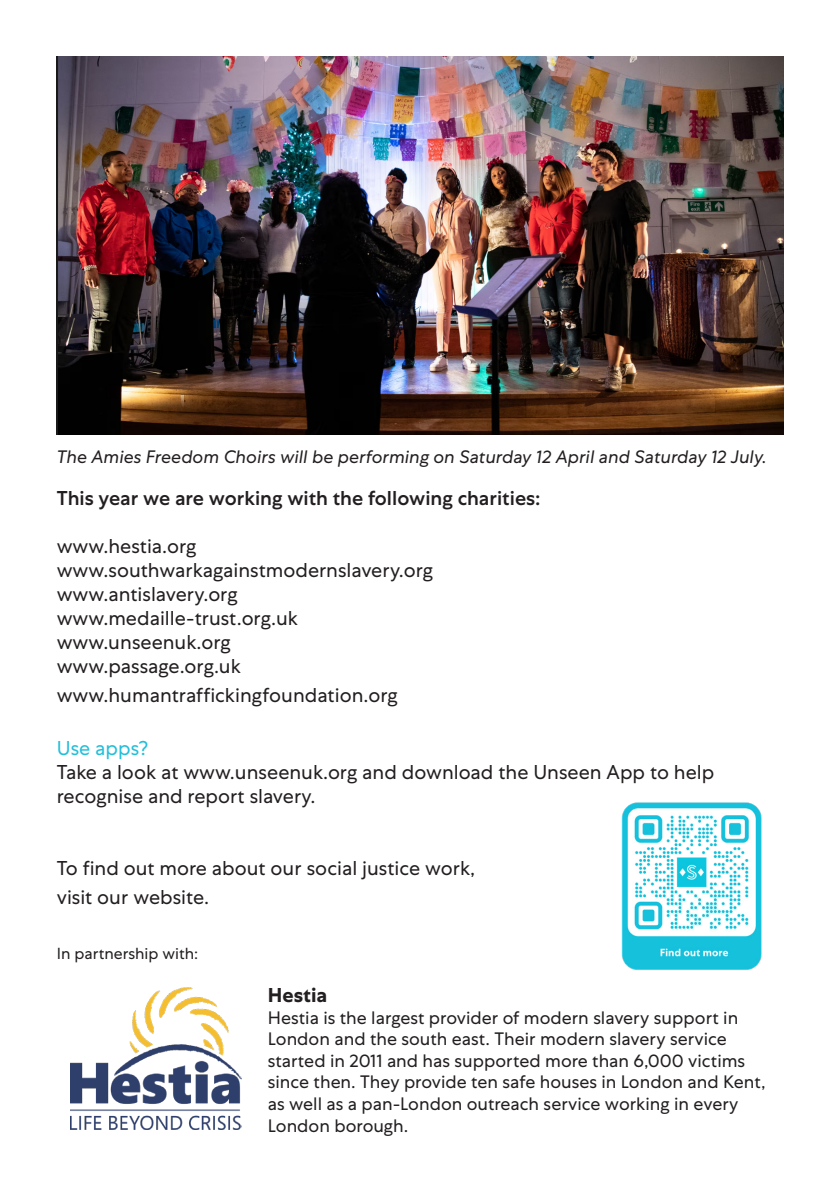
<style>
.page{position:relative;width:840px;height:1191px;background:#fff}
.page>*{position:absolute;margin:0;border:0;box-sizing:border-box;transform-origin:0 0}
.t1{font:20px/24px "Centra No 1";color:#231f20}
.t2{font:500 20px "Centra No 1";color:#231f20}
.t3{font:20px "Centra No 1";color:#23bfda}
.t4{font:700 20px "Centra No 1";color:#231f20}
.t5{font:18px/21.6px "Centra No 1";color:#231f20}
.t6{font:italic 18px "Centra No 1";color:#231f20}
.t7{font:16px "Centra No 1";color:#231f20}
</style>
<div class="page">
<img style="left:70px;top:988px;width:171px;height:141px">
<img style="left:621px;top:802px;width:141px;height:168px">
<img style="left:57px;top:57px;width:725px;height:377px">
<p class="t6" style="left:57px;top:446px;width:711px">The Amies Freedom Choirs will be performing on Saturday 12 April and Saturday 12 July.</p>
<p class="t2" style="left:57px;top:486px;width:485px">This year we are working with the following charities:</p>
<p class="t1" style="left:57px;top:534px;width:141px">www.hestia.org</p>
<p class="t1" style="left:57px;top:558px;width:377px">www.southwarkagainstmodernslavery.org</p>
<p class="t1" style="left:57px;top:582px;width:182px">www.antislavery.org</p>
<p class="t1" style="left:57px;top:606px;width:242px">www.medaille-trust.org.uk</p>
<p class="t1" style="left:57px;top:630px;width:175px">www.unseenuk.org</p>
<p class="t1" style="left:57px;top:654px;width:185px">www.passage.org.uk</p>
<p class="t1" style="left:57px;top:683px;width:342px">www.humantraffickingfoundation.org</p>
<p class="t3" style="left:57px;top:736px;width:93px">Use apps?</p>
<p class="t1" style="left:57px;top:760px;width:658px">Take a look at www.unseenuk.org and download the Unseen App to help recognise and report slavery.</p>
<p class="t1" style="left:57px;top:856px;width:420px">To find out more about our social justice work,</p>
<p class="t1" style="left:57px;top:884px;width:154px">visit our website.</p>
<p class="t7" style="left:57px;top:944px;width:143px">In partnership with:</p>
<p class="t4" style="left:268px;top:983px;width:61px">Hestia</p>
<p class="t5" style="left:268px;top:1006px;width:499px">Hestia is the largest provider of modern slavery support in London and the south east. Their modern slavery service started in 2011 and has supported more than 6,000 victims since then. They provide ten safe houses in London and Kent, as well as a pan-London outreach service working in every London borough.</p>
</div>
